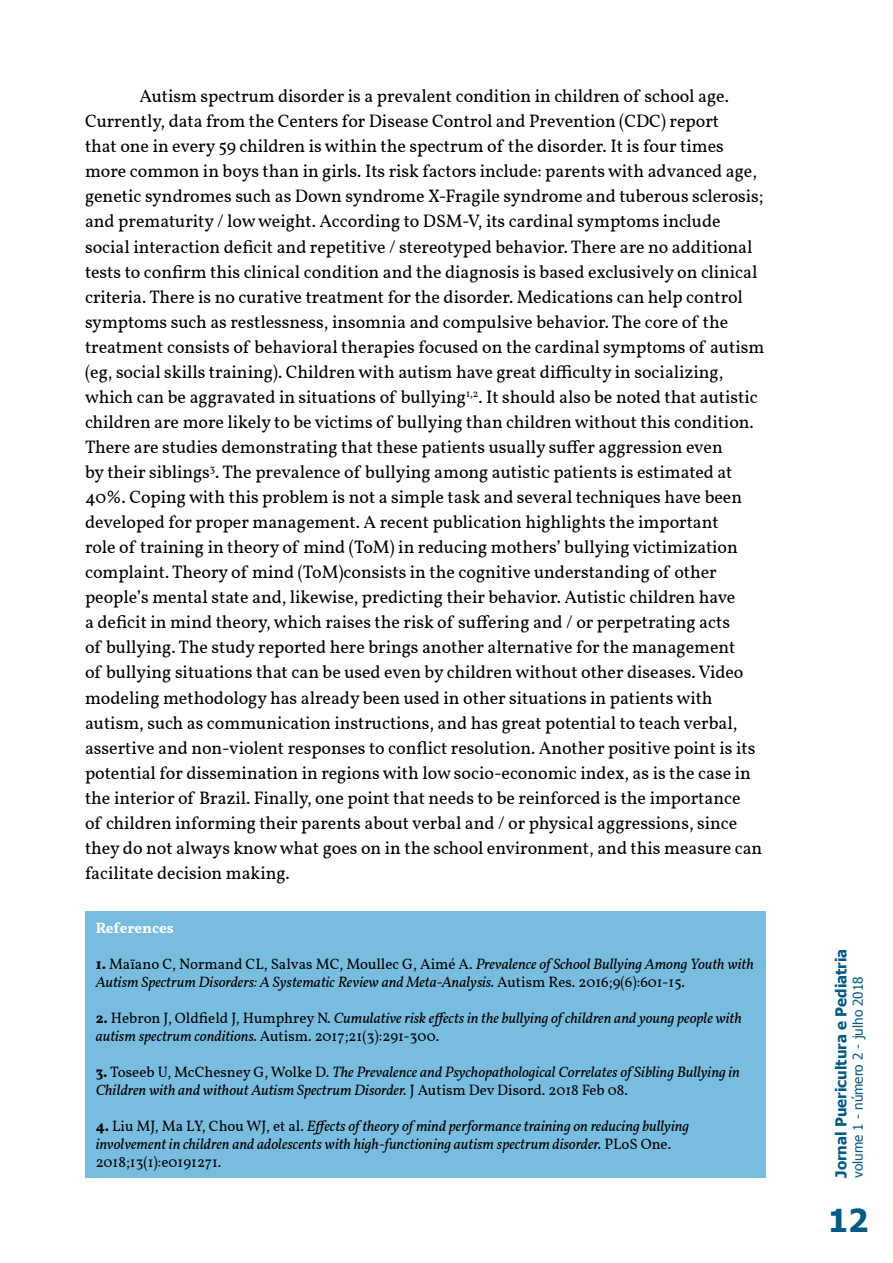
<style>
.page{position:relative;width:893px;height:1263px;background:#fff}
.page>*{position:absolute;margin:0;border:0;box-sizing:border-box;transform-origin:0 0}
.t1{font:700 31.5px "Tahoma";color:#005b89}
.t2{font:18px/25px "Vollkorn";letter-spacing:-.005em;color:#000}
.t3{font:italic 15px/18px "Vollkorn";color:#000}
.t4{font:700 15px "Tahoma";color:#005b89}
.t5{font:700 15px "Vollkorn";color:#fff}
.t6{font:13.5px "Tahoma";color:#005b89}
.s1{font-weight:700;font-style:normal}
.s2{font-style:normal}
</style>
<div class="page">
<div style="left:85px;top:912px;width:680px;height:266px;background:#78bddf"></div>
<p class="t2" style="left:85px;top:84px;width:681px;text-indent:54px">Autism spectrum disorder is a prevalent condition in children of school age.<br>Currently, data from the Centers for Disease Control and Prevention (CDC) report<br>that one in every 59 children is within the spectrum of the disorder. It is four times more common in boys than in girls. Its risk factors include: parents with advanced age, genetic syndromes such as Down syndrome X-Fragile syndrome and tuberous sclerosis; and prematurity / low weight. According to DSM-V, its cardinal symptoms include social interaction deficit and repetitive / stereotyped behavior. There are no additional tests to confirm this clinical condition and the diagnosis is based exclusively on clinical criteria. There is no curative treatment for the disorder. Medications can help control symptoms such as restlessness, insomnia and compulsive behavior. The core of the treatment consists of behavioral therapies focused on the cardinal symptoms of autism (eg, social skills training). Children with autism have great difficulty in socializing, which can be aggravated in situations of bullying<sup>1,2</sup>. It should also be noted that autistic children are more likely to be victims of bullying than children without this condition.<br>There are studies demonstrating that these patients usually suffer aggression even<br>by their siblings<sup>3</sup>. The prevalence of bullying among autistic patients is estimated at 40%. Coping with this problem is not a simple task and several techniques have been developed for proper management. A recent publication highlights the important<br>role of training in theory of mind (ToM) in reducing mothers’ bullying victimization complaint. Theory of mind (ToM)consists in the cognitive understanding of other people’s mental state and, likewise, predicting their behavior. Autistic children have<br>a deficit in mind theory, which raises the risk of suffering and / or perpetrating acts<br>of bullying. The study reported here brings another alternative for the management<br>of bullying situations that can be used even by children without other diseases. Video modeling methodology has already been used in other situations in patients with autism, such as communication instructions, and has great potential to teach verbal, assertive and non-violent responses to conflict resolution. Another positive point is its potential for dissemination in regions with low socio-economic index, as is the case in the interior of Brazil. Finally, one point that needs to be reinforced is the importance<br>of children informing their parents about verbal and / or physical aggressions, since they do not always know what goes on in the school environment, and this measure can facilitate decision making.</p>
<p class="t5" style="left:96px;top:917px;width:80px">References</p>
<p class="t3" style="left:96px;top:955px;width:660px"><span class="s1">1.</span> <span class="s2">Maïano C, Normand CL, Salvas MC, Moullec G, Aimé A.</span> Prevalence of School Bullying Among Youth with<br>Autism Spectrum Disorders: A Systematic Review and Meta-Analysis. <span class="s2">Autism Res. 2016;9(6):601-15.</span></p>
<p class="t3" style="left:96px;top:1009px;width:648px"><span class="s1">2.</span> <span class="s2">Hebron J, Oldfield J, Humphrey N.</span> Cumulative risk effects in the bullying of children and young people with autism spectrum conditions. <span class="s2">Autism. 2017;21(3):291-300.</span></p>
<p class="t3" style="left:96px;top:1063px;width:646px"><span class="s1">3.</span> <span class="s2">Toseeb U, McChesney G, Wolke D.</span> The Prevalence and Psychopathological Correlates of Sibling Bullying in<br>Children with and without Autism Spectrum Disorder. <span class="s2">J Autism Dev Disord. 2018 Feb 08.</span></p>
<p class="t3" style="left:96px;top:1117px;width:595px"><span class="s1">4.</span> <span class="s2">Liu MJ, Ma LY, Chou WJ, et al.</span> Effects of theory of mind performance training on reducing bullying involvement in children and adolescents with high-functioning autism spectrum disorder. <span class="s2">PLoS One.<br>2018;13(1):e0191271.</span></p>
<p class="t4" style="left:831px;top:1178px;width:231px;rotate:-90deg">Jornal Puericultura e Pediatria</p>
<p class="t6" style="left:849px;top:1178px;width:203px;rotate:-90deg">volume 1 - número 2 - julho 2018</p>
<h1 class="t1" style="left:828px;top:1198px;width:42px">12</h1>
</div>
